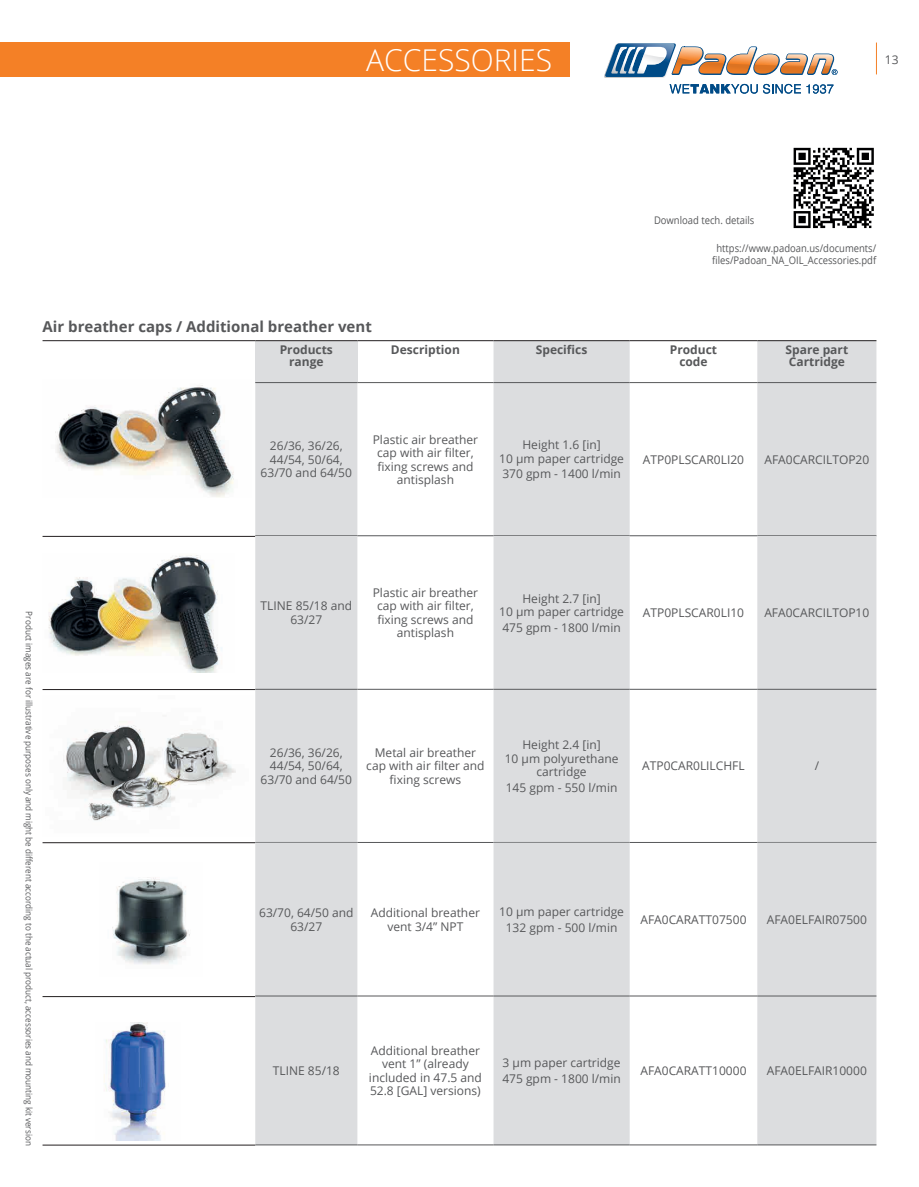
<style>
.page{position:relative;width:919px;height:1187px;background:#fff}
.page>*{position:absolute;margin:0;border:0;box-sizing:border-box;transform-origin:0 0}
.t1{font:300 30px "Open Sans";color:#fff}
.t2{font:700 15px "Open Sans";color:#57585a}
.t3{font:12px/13.5px "Open Sans";color:#57585a;text-align:center}
.t4{font:700 12px/12px "Open Sans";color:#57585a;text-align:center}
.t5{font:10.5px/12px "Open Sans";color:#57585a;text-align:center;scale:.9 1}
.t6{font:9px "Open Sans";color:#57585a;scale:.9 1}
</style>
<div class="page">
<hr style="left:876px;top:43px;width:1px;height:31px;background:#f48026">
<svg style="left:604px;top:43px;width:233px;height:51px"></svg>
<div style="left:0;top:43px;width:569px;height:34px;background:#f48026"></div>
<svg style="left:793px;top:147px;width:81px;height:82px"></svg>
<svg style="left:793px;top:148px;width:80px;height:80px"></svg>
<div style="left:255px;top:340px;width:102px;height:42px;background:#dcdddf"></div>
<svg style="left:493px;top:341px;width:383px;height:41px"></svg>
<hr style="left:43px;top:536px;width:212px;height:1px;background:#231f20">
<hr style="left:43px;top:689px;width:212px;height:1px;background:#231f20">
<hr style="left:43px;top:842px;width:212px;height:1px;background:#231f20">
<hr style="left:43px;top:996px;width:212px;height:1px;background:#231f20">
<hr style="left:43px;top:1144px;width:212px;height:1px;background:#231f20">
<hr style="left:43px;top:340px;width:212px;height:1px;background:#231f20">
<hr style="left:255px;top:340px;width:102px;height:1px;background:#231f20">
<hr style="left:357px;top:340px;width:136px;height:1px;background:#231f20">
<hr style="left:493px;top:340px;width:136px;height:1px;background:#231f20">
<hr style="left:629px;top:340px;width:128px;height:1px;background:#231f20">
<hr style="left:757px;top:340px;width:119px;height:1px;background:#231f20">
<img style="left:55px;top:385px;width:179px;height:112px">
<svg style="left:255px;top:383px;width:621px;height:152px;fill:#dcdddf"></svg>
<hr style="left:255px;top:382px;width:102px;height:1px;background:#57585a">
<hr style="left:357px;top:382px;width:136px;height:1px;background:#57585a">
<hr style="left:493px;top:382px;width:136px;height:1px;background:#57585a">
<hr style="left:629px;top:382px;width:128px;height:1px;background:#57585a">
<hr style="left:757px;top:382px;width:119px;height:1px;background:#57585a">
<hr style="left:255px;top:535px;width:102px;height:1px;background:#57585a">
<hr style="left:357px;top:535px;width:136px;height:1px;background:#57585a">
<hr style="left:493px;top:535px;width:136px;height:1px;background:#57585a">
<hr style="left:629px;top:535px;width:128px;height:1px;background:#57585a">
<hr style="left:757px;top:535px;width:119px;height:1px;background:#57585a">
<svg style="left:255px;top:536px;width:621px;height:153px;fill:#dcdddf"></svg>
<svg style="left:255px;top:690px;width:621px;height:152px;fill:#dcdddf"></svg>
<hr style="left:255px;top:689px;width:102px;height:1px;background:#57585a">
<hr style="left:357px;top:689px;width:136px;height:1px;background:#57585a">
<hr style="left:493px;top:689px;width:136px;height:1px;background:#57585a">
<hr style="left:629px;top:689px;width:128px;height:1px;background:#57585a">
<hr style="left:757px;top:689px;width:119px;height:1px;background:#57585a">
<svg style="left:255px;top:842px;width:621px;height:153px;fill:#dcdddf"></svg>
<svg style="left:255px;top:996px;width:621px;height:148px;fill:#dcdddf"></svg>
<hr style="left:255px;top:995px;width:102px;height:1px;background:#57585a">
<hr style="left:357px;top:995px;width:136px;height:1px;background:#57585a">
<hr style="left:493px;top:995px;width:136px;height:1px;background:#57585a">
<hr style="left:629px;top:995px;width:128px;height:1px;background:#57585a">
<hr style="left:757px;top:995px;width:119px;height:1px;background:#57585a">
<hr style="left:255px;top:1144px;width:102px;height:1px;background:#57585a">
<hr style="left:357px;top:1144px;width:136px;height:1px;background:#57585a">
<hr style="left:493px;top:1144px;width:136px;height:1px;background:#57585a">
<hr style="left:629px;top:1144px;width:128px;height:1px;background:#57585a">
<hr style="left:757px;top:1144px;width:119px;height:1px;background:#57585a">
<img style="left:48px;top:555px;width:174px;height:117px">
<img style="left:63px;top:721px;width:173px;height:100px">
<img style="left:112px;top:877px;width:78px;height:88px">
<img style="left:104px;top:1022px;width:62px;height:118px">
<h1 class="t1" style="left:366px;top:40px;width:187px">ACCESSORIES</h1>
<p class="t3" style="left:884px;top:53px;width:15px">13</p>
<p class="t5" style="left:654px;top:214px;width:113px">Download tech. details</p>
<p class="t5" style="left:712px;top:242px;width:184px">https://www.padoan.us/documents/ files/Padoan_NA_OIL_Accessories.pdf</p>
<p class="t2" style="left:43px;top:316px;width:331px">Air breather caps / Additional breather vent</p>
<p class="t4" style="left:280px;top:343px;width:55px">Products range</p>
<p class="t4" style="left:391px;top:343px;width:70px">Description</p>
<p class="t4" style="left:535px;top:343px;width:53px">Specifics</p>
<p class="t4" style="left:669px;top:343px;width:49px">Product code</p>
<p class="t4" style="left:785px;top:343px;width:64px;text-align:left">Spare part<br>Cartridge</p>
<p class="t3" style="left:260px;top:439px;width:93px">26/36, 36/26,<br>44/54, 50/64,<br>63/70 and 64/50</p>
<p class="t3" style="left:373px;top:432px;width:107px">Plastic air breather cap with air filter, fixing screws and antisplash</p>
<p class="t3" style="left:499px;top:438px;width:126px">Height 1.6 [in]<br>10 µm paper cartridge</p>
<p class="t3" style="left:502px;top:467px;width:120px">370 gpm - 1400 l/min</p>
<p class="t3" style="left:643px;top:452px;width:103px">ATP0PLSCAR0LI20</p>
<p class="t3" style="left:764px;top:452px;width:106px">AFA0CARCILTOP20</p>
<p class="t6" style="left:35px;top:611px;width:595px;rotate:90deg">Product images are for illustrative purposes only and might be different according to the actual product, accessories and mounting kit version</p>
<p class="t3" style="left:260px;top:599px;width:93px">TLINE 85/18 and<br>63/27</p>
<p class="t3" style="left:373px;top:585px;width:107px">Plastic air breather cap with air filter, fixing screws and antisplash</p>
<p class="t3" style="left:499px;top:591px;width:126px">Height 2.7 [in]<br>10 µm paper cartridge</p>
<p class="t3" style="left:502px;top:620px;width:120px">475 gpm - 1800 l/min</p>
<p class="t3" style="left:643px;top:605px;width:103px">ATP0PLSCAR0LI10</p>
<p class="t3" style="left:764px;top:605px;width:106px">AFA0CARCILTOP10</p>
<p class="t3" style="left:260px;top:745px;width:93px">26/36, 36/26,<br>44/54, 50/64,<br>63/70 and 64/50</p>
<p class="t3" style="left:366px;top:745px;width:120px">Metal air breather cap with air filter and fixing screws</p>
<p class="t3" style="left:504px;top:737px;width:115px">Height 2.4 [in]<br>10 µm polyurethane cartridge</p>
<p class="t3" style="left:505px;top:780px;width:113px">145 gpm - 550 l/min</p>
<p class="t3" style="left:642px;top:759px;width:104px">ATP0CAR0LILCHFL</p>
<p class="t3" style="left:814px;top:759px;width:6px">/</p>
<p class="t3" style="left:259px;top:905px;width:96px">63/70, 64/50 and<br>63/27</p>
<p class="t3" style="left:371px;top:905px;width:110px">Additional breather vent 3/4” NPT</p>
<p class="t3" style="left:499px;top:903px;width:126px;line-height:15.6px">10 µm paper cartridge<br>132 gpm - 500 l/min</p>
<p class="t3" style="left:640px;top:912px;width:108px">AFA0CARATT07500</p>
<p class="t3" style="left:766px;top:912px;width:102px">AFA0ELFAIR07500</p>
<p class="t3" style="left:273px;top:1063px;width:68px">TLINE 85/18</p>
<p class="t3" style="left:369px;top:1043px;width:114px">Additional breather vent 1” (already included in 47.5 and<br>52.8 [GAL] versions)</p>
<p class="t3" style="left:502px;top:1054px;width:120px;line-height:15.6px;text-align:left">3 µm paper cartridge<br>475 gpm - 1800 l/min</p>
<p class="t3" style="left:640px;top:1063px;width:108px">AFA0CARATT10000</p>
<p class="t3" style="left:766px;top:1063px;width:102px">AFA0ELFAIR10000</p>
</div>
